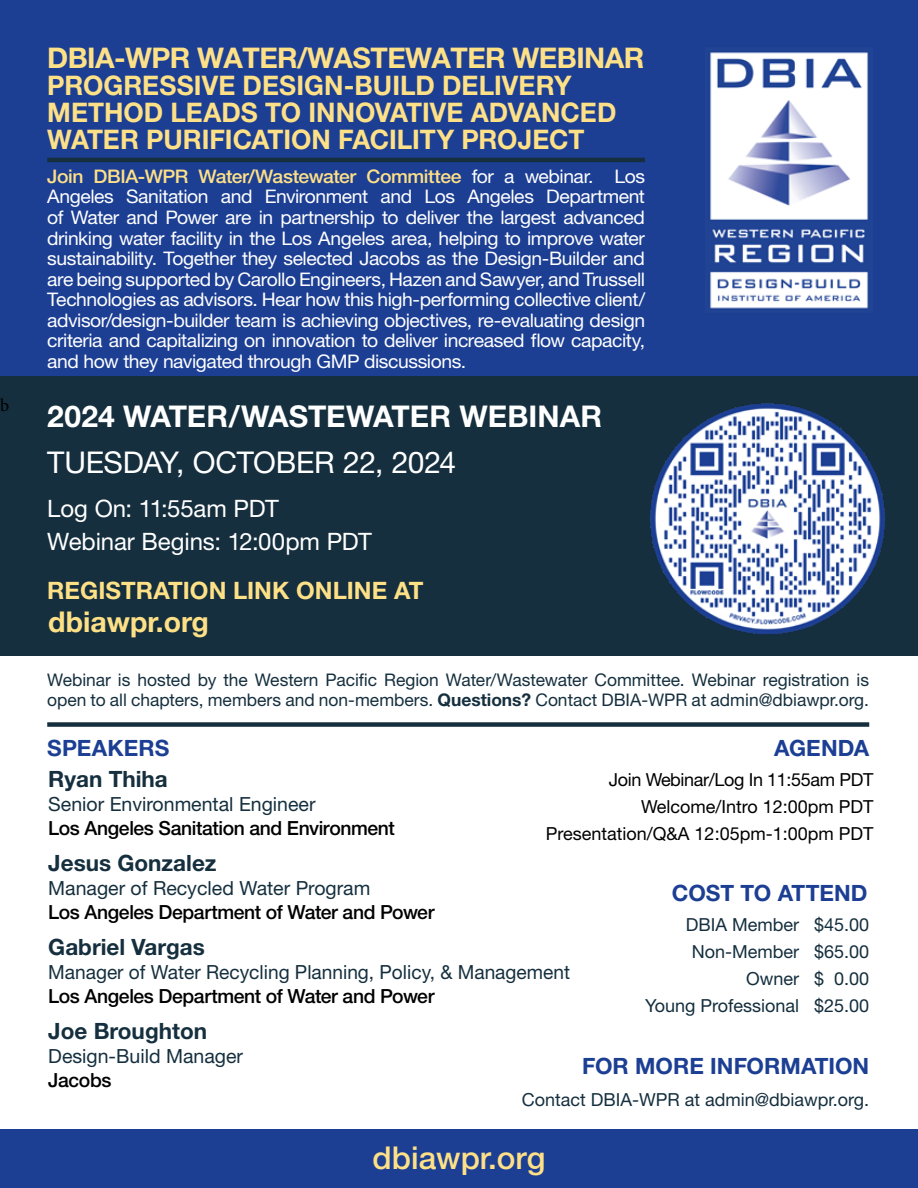
<style>
.page{position:relative;width:918px;height:1188px;background:#fff}
.page>*{position:absolute;margin:0;border:0;box-sizing:border-box;transform-origin:0 0}
.t1{font:500 31.5px "Helvetica Neue LT Std";color:#fee086}
.t2{font:700 30px "Helvetica Neue LT Std";color:#fff}
.t3{font:30px "Helvetica Neue LT Std";letter-spacing:-.01em;color:#fff}
.t4{font:700 28.5px "Helvetica Neue LT Std";letter-spacing:-.02em;color:#fee087}
.t5{font:700 28.5px "Helvetica Neue";color:#fee086}
.t6{font:700 27px/27px "Helvetica Neue LT Std";color:#fee087}
.t7{font:24px/33px "Helvetica Neue LT Std";letter-spacing:-.005em;color:#fff}
.t8{font:700 24px "Helvetica Neue LT Std";color:#fee087}
.t9{font:700 22.5px "Helvetica Neue LT Std";color:#152f3e}
.t10{font:700 22.5px "Helvetica Neue LT Std";color:#1c3f94}
.t11{font:19.5px "Helvetica Neue LT Std";color:#152f3e}
.t12{font:500 19.5px "Helvetica Neue LT Std";letter-spacing:-.02em;color:#000}
.t13{font:18.75px/20.5px "Helvetica Neue LT Std";letter-spacing:-.025em;color:#fff;text-align:justify}
.t14{font:18px/27px "Helvetica Neue LT Std";color:#000;text-align:right}
.t15{font:18px/27px "Helvetica Neue LT Std";color:#152f3e;text-align:center}
.t16{font:18px/27px "Helvetica Neue LT Std";color:#142e3d;text-align:right}
.t17{font:18px "Minion Pro";color:#000}
.t18{font:17.4px/19.5px "Helvetica Neue LT Std";color:#152f3e}
.s1{font-weight:500;color:#fee087}
.s2{font-weight:700}
</style>
<div class="page">
<div style="left:0;top:0;width:918px;height:376px;background:#1c3f94"></div>
<div style="left:0;top:1129px;width:918px;height:59px;background:#1c3f94"></div>
<div style="left:0;top:376px;width:918px;height:280px;background:#152f3e"></div>
<hr style="left:47px;top:158px;width:598px;height:4px;background:#152f3e">
<img style="left:710px;top:52px;width:159px;height:257px">
<img style="left:650px;top:403px;width:235px;height:232px">
<div style="left:47px;top:722px;width:822px;height:5px;background:#152f3e"></div>
<p class="t17" style="left:0;top:393px;width:11px">b</p>
<h3 class="t4" style="left:47px;top:40px;width:599px">DBIA-WPR WATER/WASTEWATER WEBINAR</h3>
<h3 class="t6" style="left:47px;top:71px;width:571px">PROGRESSIVE DESIGN-BUILD DELIVERY<br>METHOD LEADS TO INNOVATIVE ADVANCED<br>WATER PURIFICATION FACILITY PROJECT</h3>
<p class="t13" style="left:47px;top:166px;width:599px"><span class="s1">Join DBIA-WPR Water/Wastewater Committee</span> for a webinar. Los Angeles Sanitation and Environment and Los Angeles Department of Water and Power are in partnership to deliver the largest advanced drinking water facility in the Los Angeles area, helping to improve water sustainability. Together they selected Jacobs as the Design-Builder and are being supported by Carollo Engineers, Hazen and Sawyer, and Trussell Technologies as advisors. Hear how this high-performing collective client/ advisor/design-builder team is achieving objectives, re-evaluating design criteria and capitalizing on innovation to deliver increased flow capacity, and how they navigated through GMP discussions.</p>
<h2 class="t2" style="left:47px;top:398px;width:556px">2024 WATER/WASTEWATER WEBINAR</h2>
<h2 class="t3" style="left:47px;top:445px;width:410px">TUESDAY, OCTOBER 22, 2024</h2>
<p class="t7" style="left:47px;top:492px;width:326px">Log On: 11:55am PDT<br>Webinar Begins: 12:00pm PDT</p>
<p class="t8" style="left:47px;top:576px;width:378px">REGISTRATION LINK ONLINE AT</p>
<h3 class="t5" style="left:48px;top:600px;width:162px">dbiawpr.org</h3>
<p class="t18" style="left:47px;top:670px;width:824px">Webinar is hosted by the Western Pacific Region Water/Wastewater Committee. Webinar registration is open to all chapters, members and non-members. <span class="s2">Questions?</span> Contact DBIA-WPR at admin@dbiawpr.org.</p>
<p class="t10" style="left:47px;top:734px;width:124px">SPEAKERS</p>
<p class="t10" style="left:774px;top:734px;width:97px">AGENDA</p>
<p class="t9" style="left:48px;top:765px;width:121px">Ryan Thiha</p>
<p class="t11" style="left:48px;top:793px;width:269px">Senior Environmental Engineer</p>
<p class="t12" style="left:48px;top:817px;width:348px">Los Angeles Sanitation and Environment</p>
<p class="t9" style="left:48px;top:849px;width:170px">Jesus Gonzalez</p>
<p class="t11" style="left:48px;top:877px;width:324px">Manager of Recycled Water Program</p>
<p class="t12" style="left:48px;top:901px;width:388px">Los Angeles Department of Water and Power</p>
<p class="t9" style="left:48px;top:933px;width:158px">Gabriel Vargas</p>
<p class="t11" style="left:48px;top:961px;width:523px">Manager of Water Recycling Planning, Policy, &amp; Management</p>
<p class="t12" style="left:48px;top:985px;width:388px">Los Angeles Department of Water and Power</p>
<p class="t9" style="left:48px;top:1017px;width:160px">Joe Broughton</p>
<p class="t11" style="left:48px;top:1045px;width:196px">Design-Build Manager</p>
<p class="t12" style="left:48px;top:1069px;width:65px">Jacobs</p>
<p class="t14" style="left:546px;top:766px;width:329px">Join Webinar/Log In 11:55am PDT<br>Welcome/Intro 12:00pm PDT<br>Presentation/Q&amp;A 12:05pm-1:00pm PDT</p>
<p class="t10" style="left:672px;top:879px;width:197px">COST TO ATTEND</p>
<p class="t15" style="left:686px;top:911px;width:185px">DBIA Member $45.00<br>Non-Member $65.00</p>
<p class="t16" style="left:645px;top:965px;width:226px">Owner $ 0.00<br>Young Professional $25.00</p>
<p class="t10" style="left:582px;top:1052px;width:289px">FOR MORE INFORMATION</p>
<p class="t15" style="left:522px;top:1086px;width:349px">Contact DBIA-WPR at admin@dbiawpr.org.</p>
<h1 class="t1" style="left:373px;top:1139px;width:174px">dbiawpr.org</h1>
</div>
